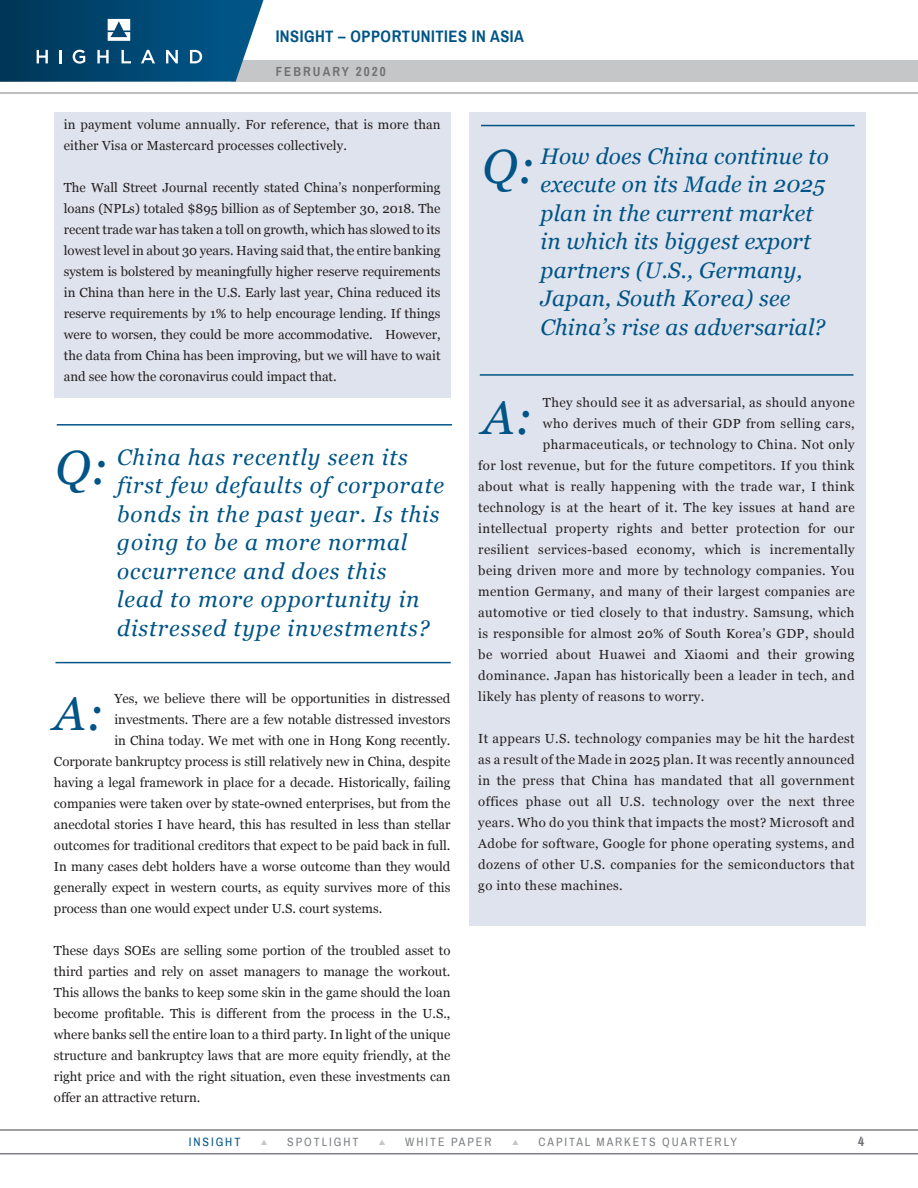
<style>
.page{position:relative;width:918px;height:1188px;background:#fff}
.page>*{position:absolute;margin:0;border:0;box-sizing:border-box;transform-origin:0 0}
.t1{font:italic 48px "Georgia";color:#015486}
.t2{font:italic 22.5px/28.5px "Georgia";letter-spacing:.04em;color:#015486}
.t3{font:italic 22.5px/28.5px "Georgia";letter-spacing:.01em;color:#015486}
.t4{font:700 16.5px "Archivo Narrow";letter-spacing:.03em;color:#015486}
.t5{font:13.2px/21px "Georgia";letter-spacing:.01em;color:#231f20;text-align:justify}
.t6{font:13.2px "Georgia";letter-spacing:.03em;color:#231f20}
.t7{font:700 13.2px "Archivo Narrow";color:#6c6d70}
.t8{font:700 12.9px "Archivo Narrow";letter-spacing:.16em;color:#707271}
.t9{font:12px "Archivo Narrow";letter-spacing:.16em;color:#7e8083}
.t10{font:12px "Archivo Narrow";letter-spacing:.16em;color:#015486}
.s1{color:#c4c6c8}
</style>
<div class="page">
<div style="left:232px;top:60px;width:686px;height:22px;background:#c4c6c8"></div>
<svg style="left:0;top:0;width:264px;height:82px;background:#18577d"></svg>
<svg style="left:0;top:1129px;width:918px;height:25px"></svg>
<div style="left:54px;top:112px;width:397px;height:285px;background:#dfe3ed"></div>
<div style="left:469px;top:112px;width:397px;height:814px;background:#dfe3ed"></div>
<hr style="left:0;top:93px;width:918px;height:1px;background:#7e8083">
<hr style="left:57px;top:424px;width:395px;height:2px;background:#015486">
<hr style="left:481px;top:125px;width:374px;height:1px;background:#015486">
<hr style="left:56px;top:662px;width:395px;height:1px;background:#015486">
<hr style="left:480px;top:374px;width:374px;height:2px;background:#015486">
<p class="t4" style="left:276px;top:27px;width:250px">INSIGHT – OPPORTUNITIES IN ASIA</p>
<p class="t8" style="left:276px;top:64px;width:112px">FEBRUARY 2020</p>
<p class="t5" style="left:64px;top:113px;width:378px">in payment volume annually. For reference, that is more than either Visa or Mastercard processes collectively.</p>
<p class="t5" style="left:64px;top:176px;width:378px">The Wall Street Journal recently stated China’s nonperforming loans (NPLs) totaled $895 billion as of September 30, 2018. The recent trade war has taken a toll on growth, which has slowed to its lowest level in about 30 years. Having said that, the entire banking system is bolstered by meaningfully higher reserve requirements in China than here in the U.S. Early last year, China reduced its reserve requirements by 1% to help encourage lending. If things were to worsen, they could be more accommodative. However, the data from China has been improving, but we will have to wait and see how the coronavirus could impact that.</p>
<h1 class="t1" style="left:56px;top:432px;width:55px">Q:</h1>
<h2 class="t2" style="left:117px;top:442px;width:328px">China has recently seen its first few defaults of corporate bonds in the past year. Is this going to be a more normal occurrence and does this<br>lead to more opportunity in distressed type investments?</h2>
<p class="t5" style="left:114px;top:688px;width:337px">Yes, we believe there will be opportunities in distressed</p>
<p class="t5" style="left:114px;top:709px;width:338px">investments. There are a few notable distressed investors</p>
<p class="t5" style="left:114px;top:730px;width:338px">in China today. We met with one in Hong Kong recently.</p>
<p class="t5" style="left:54px;top:751px;width:398px">Corporate bankruptcy process is still relatively new in China, despite</p>
<p class="t5" style="left:54px;top:772px;width:398px">having a legal framework in place for a decade. Historically, failing</p>
<p class="t5" style="left:54px;top:793px;width:398px">companies were taken over by state-owned enterprises, but from the</p>
<p class="t5" style="left:54px;top:814px;width:398px">anecdotal stories I have heard, this has resulted in less than stellar</p>
<p class="t5" style="left:54px;top:835px;width:398px">outcomes for traditional creditors that expect to be paid back in full.</p>
<p class="t5" style="left:54px;top:856px;width:398px">In many cases debt holders have a worse outcome than they would</p>
<p class="t5" style="left:54px;top:877px;width:398px">generally expect in western courts, as equity survives more of this</p>
<p class="t5" style="left:54px;top:898px;width:330px">process than one would expect under U.S. court systems.</p>
<p class="t5" style="left:54px;top:940px;width:398px">These days SOEs are selling some portion of the troubled asset to third parties and rely on asset managers to manage the workout.<br>This allows the banks to keep some skin in the game should the loan become profitable. This is different from the process in the U.S., where banks sell the entire loan to a third party. In light of the unique structure and bankruptcy laws that are more equity friendly, at the right price and with the right situation, even these investments can offer an attractive return.</p>
<h1 class="t1" style="left:54px;top:678px;width:52px">A:</h1>
<h2 class="t3" style="left:540px;top:141px;width:290px">How does China continue to execute on its Made in 2025 plan in the current market in which its biggest export partners (U.S., Germany,<br>Japan, South Korea) see<br>China’s rise as adversarial?</h2>
<h1 class="t1" style="left:483px;top:132px;width:55px">Q:</h1>
<p class="t6" style="left:543px;top:393px;width:313px">They should see it as adversarial, as should anyone</p>
<p class="t6" style="left:543px;top:414px;width:313px">who derives much of their GDP from selling cars,</p>
<p class="t6" style="left:543px;top:435px;width:313px">pharmaceuticals, or technology to China. Not only</p>
<p class="t6" style="left:478px;top:456px;width:378px">for lost revenue, but for the future competitors. If you think</p>
<p class="t6" style="left:478px;top:477px;width:378px">about what is really happening with the trade war, I think</p>
<p class="t6" style="left:478px;top:498px;width:378px">technology is at the heart of it. The key issues at hand are</p>
<p class="t6" style="left:478px;top:519px;width:378px">intellectual property rights and better protection for our</p>
<p class="t6" style="left:478px;top:540px;width:378px">resilient services-based economy, which is incrementally</p>
<p class="t6" style="left:478px;top:561px;width:378px">being driven more and more by technology companies. You</p>
<p class="t6" style="left:478px;top:582px;width:378px">mention Germany, and many of their largest companies are</p>
<p class="t6" style="left:478px;top:603px;width:378px">automotive or tied closely to that industry. Samsung, which</p>
<p class="t6" style="left:478px;top:624px;width:378px">is responsible for almost 20% of South Korea’s GDP, should</p>
<p class="t6" style="left:478px;top:645px;width:378px">be worried about Huawei and Xiaomi and their growing</p>
<p class="t6" style="left:478px;top:666px;width:378px">dominance. Japan has historically been a leader in tech, and</p>
<p class="t6" style="left:478px;top:687px;width:227px">likely has plenty of reasons to worry.</p>
<p class="t5" style="left:478px;top:728px;width:378px">It appears U.S. technology companies may be hit the hardest as a result of the Made in 2025 plan. It was recently announced in the press that China has mandated that all government offices phase out all U.S. technology over the next three years. Who do you think that impacts the most? Microsoft and Adobe for software, Google for phone operating systems, and dozens of other U.S. companies for the semiconductors that go into these machines.</p>
<h1 class="t1" style="left:482px;top:382px;width:52px">A:</h1>
<p class="t10" style="left:189px;top:1135px;width:53px">INSIGHT</p>
<p class="t9" style="left:261px;top:1135px;width:99px"><span class="s1">▲</span> SPOTLIGHT</p>
<p class="t9" style="left:379px;top:1135px;width:114px"><span class="s1">▲</span> WHITE PAPER</p>
<p class="t9" style="left:512px;top:1135px;width:226px"><span class="s1">▲</span> CAPITAL MARKETS QUARTERLY</p>
<p class="t7" style="left:858px;top:1133px;width:7px">4</p>
</div>
